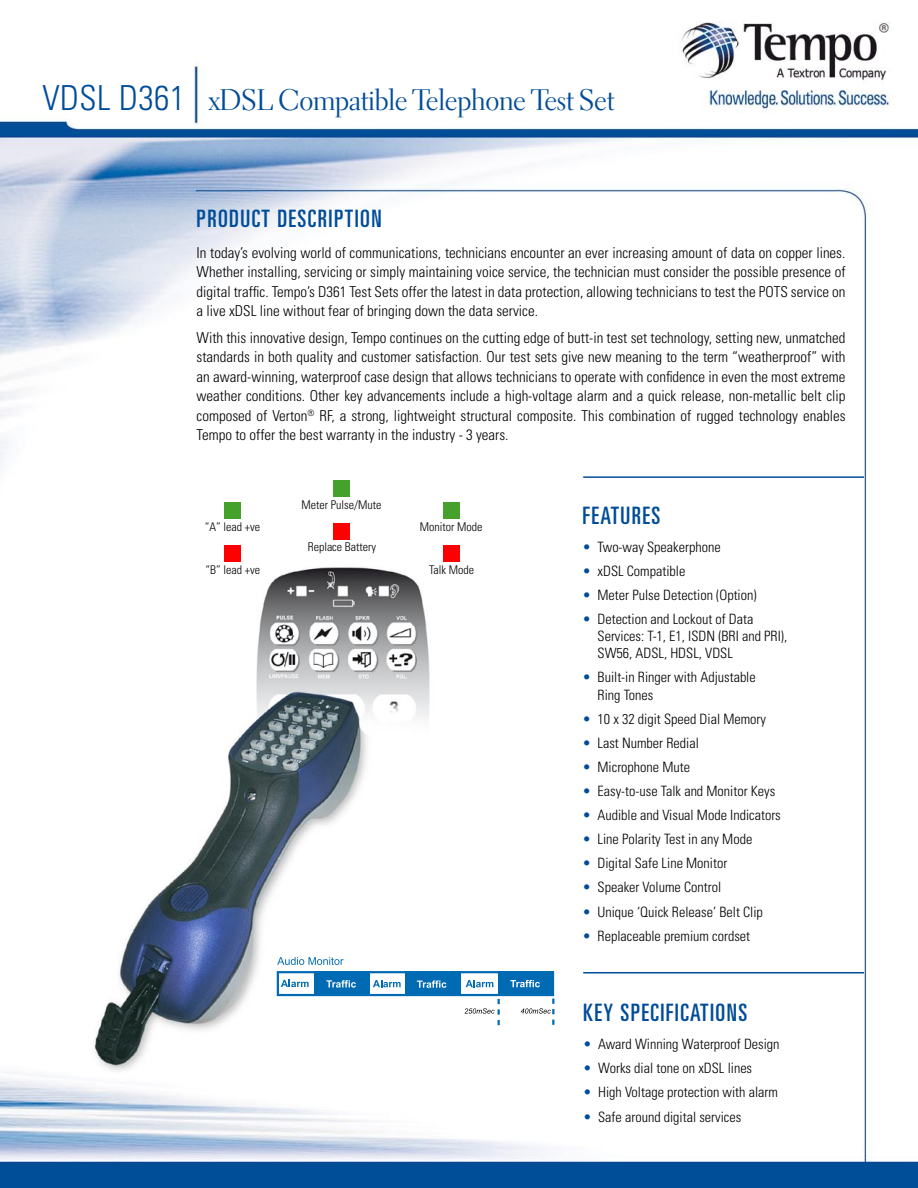
<style>
.page{position:relative;width:918px;height:1188px;background:#fff}
.page>*{position:absolute;margin:0;border:0;box-sizing:border-box;transform-origin:0 0}
.t1{font:30px "Electra LT Std Display";letter-spacing:.01em;color:#004c99}
.t2{font:ultra-condensed 24px "Univers";letter-spacing:.06em;color:#004c99}
.t3{font:300 condensed 15px/19.5px "Univers";color:#000;text-align:justify}
.t4{font:300 condensed 14.25px/17.1px "Univers";color:#000}
.t5{font:300 condensed 12px "Univers";color:#000}
.s1{font-family:"Univers";font-weight:300;font-stretch:condensed;font-size:34.5px}
.s2{color:#004c99}
</style>
<div class="page">
<img style="left:0;top:21px;width:918px;height:1167px">
<div style="left:83px;top:566px;width:457px;height:510px;background:#fff"></div>
<img style="left:94px;top:567px;width:374px;height:505px">
<hr style="left:583px;top:476px;width:281px;height:2px;background:#004c99">
<hr style="left:583px;top:972px;width:281px;height:2px;background:#004c99">
<div style="left:314px;top:971px;width:55px;height:25px;background:#006ab2"></div>
<div style="left:277px;top:971px;width:277px;height:25px;border:2px solid #006ab2"></div>
<div style="left:405px;top:971px;width:56px;height:24px;background:#006ab2"></div>
<div style="left:498px;top:971px;width:56px;height:24px;background:#006ab2"></div>
<svg style="left:277px;top:957px;width:67px;height:8px"></svg>
<svg style="left:281px;top:980px;width:28px;height:7px"></svg>
<svg style="left:373px;top:980px;width:28px;height:7px"></svg>
<svg style="left:466px;top:980px;width:27px;height:7px"></svg>
<svg style="left:326px;top:980px;width:30px;height:8px"></svg>
<svg style="left:417px;top:980px;width:29px;height:8px"></svg>
<svg style="left:510px;top:980px;width:30px;height:7px"></svg>
<svg style="left:465px;top:999px;width:35px;height:26px"></svg>
<svg style="left:521px;top:999px;width:33px;height:26px"></svg>
<div style="left:333px;top:481px;width:16px;height:16px;background:#45a12b"></div>
<div style="left:224px;top:503px;width:16px;height:16px;background:#45a12b"></div>
<div style="left:443px;top:503px;width:16px;height:16px;background:#45a12b"></div>
<div style="left:224px;top:545px;width:16px;height:16px;background:#f00"></div>
<div style="left:333px;top:523px;width:16px;height:16px;background:#f00"></div>
<div style="left:443px;top:545px;width:16px;height:16px;background:#f00"></div>
<h1 class="t1" style="left:42px;top:82px;width:573px"><span class="s1">VDSL D361</span> xDSL Compatible Telephone Test Set</h1>
<h2 class="t2" style="left:197px;top:205px;width:187px">PRODUCT DESCRIPTION</h2>
<p class="t3" style="left:197px;top:242px;width:651px">In today’s evolving world of communications, technicians encounter an ever increasing amount of data on copper lines.<br>Whether installing, servicing or simply maintaining voice service, the technician must consider the possible presence of digital traffic. Tempo’s D361 Test Sets offer the latest in data protection, allowing technicians to test the POTS service on a live xDSL line without fear of bringing down the data service.</p>
<p class="t3" style="left:197px;top:327px;width:651px">With this innovative design, Tempo continues on the cutting edge of butt-in test set technology, setting new, unmatched standards in both quality and customer satisfaction. Our test sets give new meaning to the term “weatherproof” with an award-winning, waterproof case design that allows technicians to operate with confidence in even the most extreme weather conditions. Other key advancements include a high-voltage alarm and a quick release, non-metallic belt clip composed of Verton<sup>®</sup> RF, a strong, lightweight structural composite. This combination of rugged technology enables Tempo to offer the best warranty in the industry - 3 years.</p>
<p class="t5" style="left:301px;top:498px;width:81px">Meter Pulse/Mute</p>
<p class="t5" style="left:205px;top:520px;width:57px">“A” lead +ve</p>
<p class="t5" style="left:420px;top:520px;width:64px">Monitor Mode</p>
<p class="t5" style="left:308px;top:540px;width:70px">Replace Battery</p>
<p class="t5" style="left:206px;top:562px;width:56px">“B” lead +ve</p>
<p class="t5" style="left:429px;top:562px;width:47px">Talk Mode</p>
<h2 class="t2" style="left:583px;top:502px;width:79px">FEATURES</h2>
<p class="t4" style="left:583px;top:538px;width:140px"><span class="s2">•</span> Two-way Speakerphone</p>
<p class="t4" style="left:583px;top:562px;width:104px"><span class="s2">•</span> xDSL Compatible</p>
<p class="t4" style="left:583px;top:586px;width:176px"><span class="s2">•</span> Meter Pulse Detection (Option)</p>
<p class="t4" style="left:598px;top:610px;width:191px;text-indent:-15px"><span class="s2">•</span> Detection and Lockout of Data<br>Services: T-1, E1, ISDN (BRI and PRI),<br>SW56, ADSL, HDSL, VDSL</p>
<p class="t4" style="left:598px;top:669px;width:160px;text-indent:-15px"><span class="s2">•</span> Built-in Ringer with Adjustable<br>Ring Tones</p>
<p class="t4" style="left:583px;top:710px;width:185px"><span class="s2">•</span> 10 x 32 digit Speed Dial Memory</p>
<p class="t4" style="left:583px;top:734px;width:118px"><span class="s2">•</span> Last Number Redial</p>
<p class="t4" style="left:583px;top:758px;width:109px"><span class="s2">•</span> Microphone Mute</p>
<p class="t4" style="left:583px;top:782px;width:194px"><span class="s2">•</span> Easy-to-use Talk and Monitor Keys</p>
<p class="t4" style="left:583px;top:806px;width:200px"><span class="s2">•</span> Audible and Visual Mode Indicators</p>
<p class="t4" style="left:583px;top:830px;width:171px"><span class="s2">•</span> Line Polarity Test in any Mode</p>
<p class="t4" style="left:583px;top:855px;width:146px"><span class="s2">•</span> Digital Safe Line Monitor</p>
<p class="t4" style="left:583px;top:879px;width:140px"><span class="s2">•</span> Speaker Volume Control</p>
<p class="t4" style="left:583px;top:903px;width:182px"><span class="s2">•</span> Unique ‘Quick Release’ Belt Clip</p>
<p class="t4" style="left:583px;top:927px;width:169px"><span class="s2">•</span> Replaceable premium cordset</p>
<h2 class="t2" style="left:583px;top:999px;width:166px">KEY SPECIFICATIONS</h2>
<p class="t4" style="left:583px;top:1035px;width:198px"><span class="s2">•</span> Award Winning Waterproof Design</p>
<p class="t4" style="left:583px;top:1060px;width:171px"><span class="s2">•</span> Works dial tone on xDSL lines</p>
<p class="t4" style="left:583px;top:1084px;width:196px"><span class="s2">•</span> High Voltage protection with alarm</p>
<p class="t4" style="left:583px;top:1108px;width:160px"><span class="s2">•</span> Safe around digital services</p>
</div>
